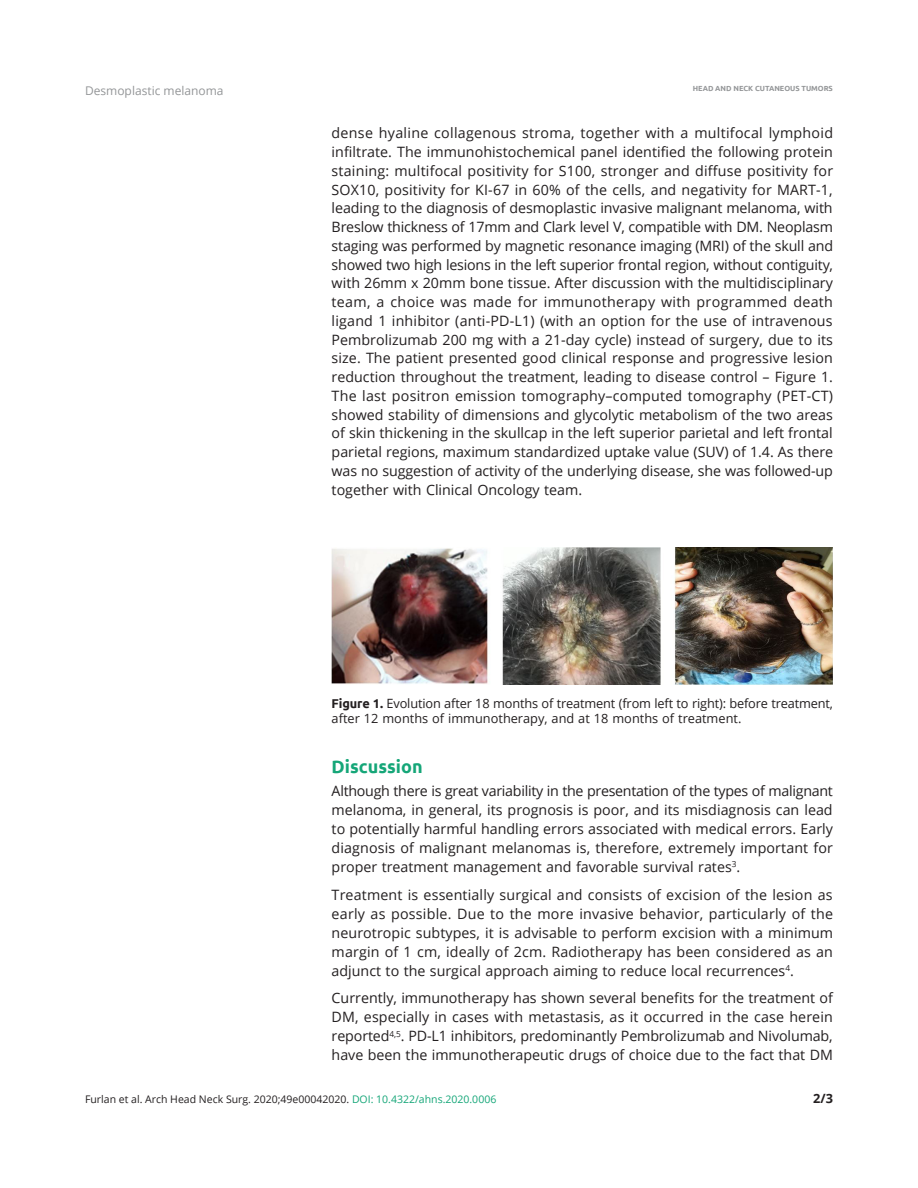
<style>
.page{position:relative;width:918px;height:1188px;background:#fff}
.page>*{position:absolute;margin:0;border:0;box-sizing:border-box;transform-origin:0 0}
.Heading1{font:700 18px "Ubuntu";color:#15a678}
.Paragraph{font:14.25px/18.8px "Open Sans";color:#231f20;text-align:justify}
.FigureCaption{font:12.75px/15.3px "Open Sans";letter-spacing:-.01em;color:#231f20}
.t1{font:700 12.75px "Open Sans";color:#231f20}
.t2{font:12px "Open Sans";color:#949698}
.t3{font:10.5px "Open Sans";color:#231f20}
.t4{font:700 7.35px "Ubuntu";color:#949698}
.s1{font-family:"Ubuntu";font-weight:700}
.s2{color:#15a678}
</style>
<div class="page">
<img style="left:332px;top:547px;width:501px;height:138px">
<p class="t2" style="left:85px;top:82px;width:140px">Desmoplastic melanoma</p>
<p class="t4" style="left:693px;top:84px;width:142px">HEAD AND NECK CUTANEOUS TUMORS</p>
<p class="Paragraph" style="left:332px;top:124px;width:503px">dense hyaline collagenous stroma, together with a multifocal lymphoid infiltrate. The immunohistochemical panel identified the following protein staining: multifocal positivity for S100, stronger and diffuse positivity for SOX10, positivity for KI-67 in 60% of the cells, and negativity for MART-1, leading to the diagnosis of desmoplastic invasive malignant melanoma, with Breslow thickness of 17mm and Clark level V, compatible with DM. Neoplasm staging was performed by magnetic resonance imaging (MRI) of the skull and showed two high lesions in the left superior frontal region, without contiguity, with 26mm x 20mm bone tissue. After discussion with the multidisciplinary team, a choice was made for immunotherapy with programmed death ligand 1 inhibitor (anti-PD-L1) (with an option for the use of intravenous Pembrolizumab 200 mg with a 21-day cycle) instead of surgery, due to its size. The patient presented good clinical response and progressive lesion reduction throughout the treatment, leading to disease control – Figure 1.<br>The last positron emission tomography–computed tomography (PET-CT) showed stability of dimensions and glycolytic metabolism of the two areas of skin thickening in the skullcap in the left superior parietal and left frontal parietal regions, maximum standardized uptake value (SUV) of 1.4. As there was no suggestion of activity of the underlying disease, she was followed-up together with Clinical Oncology team.</p>
<p class="FigureCaption" style="left:332px;top:695px;width:503px"><span class="s1">Figure 1.</span> Evolution after 18 months of treatment (from left to right): before treatment, after 12 months of immunotherapy, and at 18 months of treatment.</p>
<p class="Heading1" style="left:332px;top:755px;width:92px">Discussion</p>
<p class="Paragraph" style="left:332px;top:781px;width:503px">Although there is great variability in the presentation of the types of malignant melanoma, in general, its prognosis is poor, and its misdiagnosis can lead to potentially harmful handling errors associated with medical errors. Early diagnosis of malignant melanomas is, therefore, extremely important for proper treatment management and favorable survival rates<sup>3</sup>.</p>
<p class="Paragraph" style="left:332px;top:885px;width:503px">Treatment is essentially surgical and consists of excision of the lesion as early as possible. Due to the more invasive behavior, particularly of the neurotropic subtypes, it is advisable to perform excision with a minimum margin of 1 cm, ideally of 2cm. Radiotherapy has been considered as an adjunct to the surgical approach aiming to reduce local recurrences<sup>4</sup>.</p>
<p class="Paragraph" style="left:332px;top:988px;width:503px">Currently, immunotherapy has shown several benefits for the treatment of DM, especially in cases with metastasis, as it occurred in the case herein reported<sup>4,5</sup>. PD-L1 inhibitors, predominantly Pembrolizumab and Nivolumab, have been the immunotherapeutic drugs of choice due to the fact that DM</p>
<p class="t3" style="left:85px;top:1092px;width:413px">Furlan et al. Arch Head Neck Surg. 2020;49e00042020. <span class="s2">DOI: 10.4322/ahns.2020.0006</span></p>
<p class="t1" style="left:813px;top:1089px;width:21px">2/3</p>
</div>
